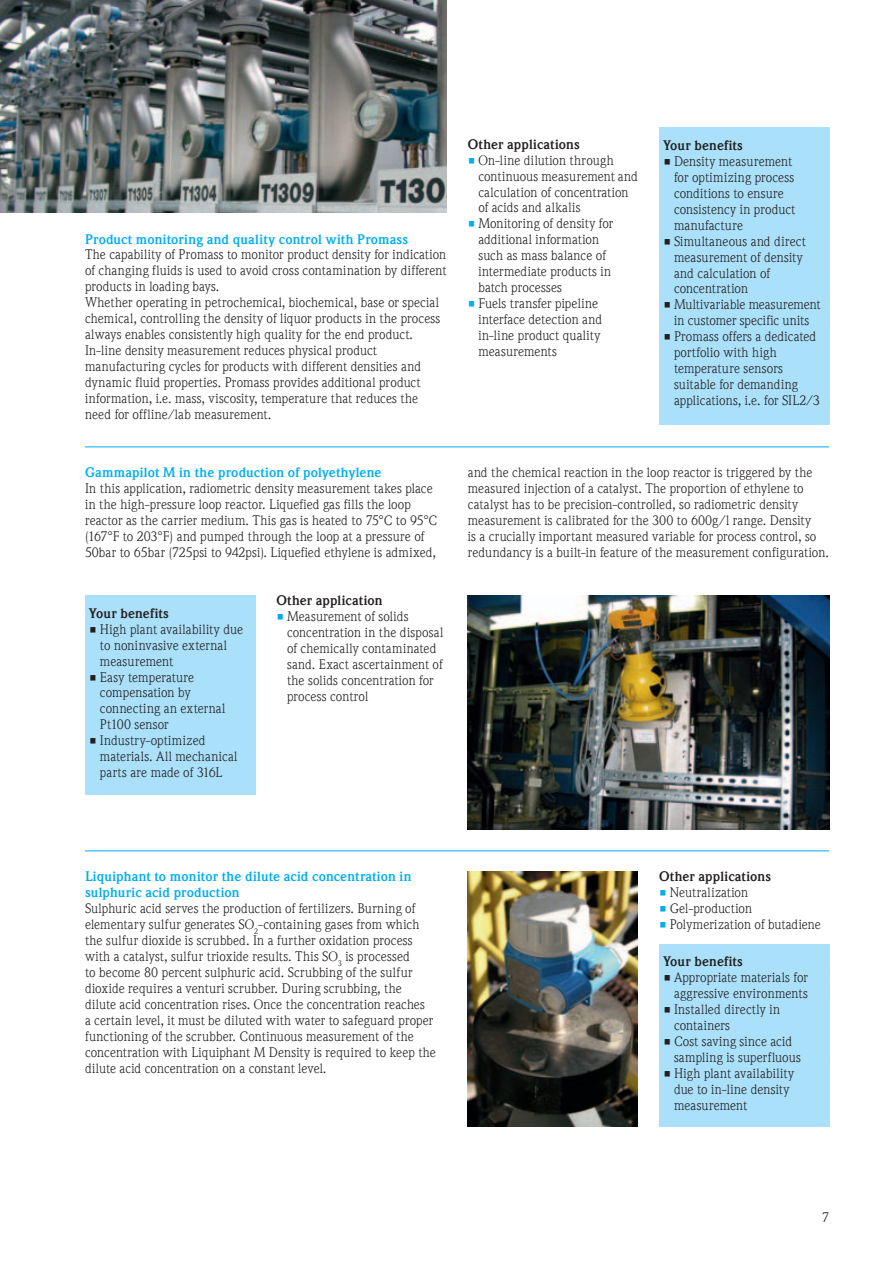
<style>
.page{position:relative;width:893px;height:1263px;background:#fff}
.page>*{position:absolute;margin:0;border:0;box-sizing:border-box;transform-origin:0 0}
.t1{font:13.5px/15.9px "E+H Weidemann Com";letter-spacing:.01em;color:#231f20}
.t2{font:700 13.5px/15.9px "E+H Weidemann Com";letter-spacing:.01em;color:#00aeef}
.t3{font:700 13.5px "E+H Weidemann Com";letter-spacing:.01em;color:#231f20}
.s1{color:#00aeef}
</style>
<div class="page">
<img style="left:0;top:0;width:446px;height:212px">
<img style="left:468px;top:595px;width:361px;height:234px">
<img style="left:468px;top:872px;width:170px;height:255px">
<hr style="left:85px;top:446px;width:744px;height:1px;background:#00aceb">
<hr style="left:85px;top:850px;width:744px;height:1px;background:#00aceb">
<div style="left:659px;top:128px;width:170px;height:297px;background:#aae0f9"></div>
<div style="left:85px;top:595px;width:170px;height:200px;background:#aae0f9"></div>
<div style="left:659px;top:944px;width:170px;height:183px;background:#aae0f9"></div>
<p class="t2" style="left:85px;top:232px;width:325px">Product monitoring and quality control with Promass</p>
<p class="t1" style="left:85px;top:248px;width:363px">The capability of Promass to monitor product density for indication of changing fluids is used to avoid cross contamination by different products in loading bays.<br>Whether operating in petrochemical, biochemical, base or special chemical, controlling the density of liquor products in the process always enables consistently high quality for the end product.<br>In-line density measurement reduces physical product manufacturing cycles for products with different densities and dynamic fluid properties. Promass provides additional product information, i.e. mass, viscosity, temperature that reduces the need for offline/lab measurement.</p>
<p class="t2" style="left:85px;top:466px;width:298px">Gammapilot M in the production of polyethylene</p>
<p class="t1" style="left:85px;top:482px;width:354px">In this application, radiometric density measurement takes place in the high-pressure loop reactor. Liquefied gas fills the loop reactor as the carrier medium. This gas is heated to 75°C to 95°C (167°F to 203°F) and pumped through the loop at a pressure of 50bar to 65bar (725psi to 942psi). Liquefied ethylene is admixed,</p>
<p class="t3" style="left:89px;top:608px;width:81px">Your benefits</p>
<p class="t1" style="left:100px;top:622px;width:145px;text-indent:-11px">• High plant availability due to noninvasive external measurement</p>
<p class="t1" style="left:100px;top:670px;width:127px;text-indent:-11px">• Easy temperature compensation by connecting an external<br>Pt100 sensor</p>
<p class="t1" style="left:100px;top:734px;width:139px;text-indent:-11px">• Industry-optimized materials. All mechanical parts are made of 316L</p>
<p class="t3" style="left:276px;top:595px;width:108px">Other application</p>
<p class="t1" style="left:287px;top:609px;width:158px;text-indent:-11px"><span class="s1">•</span> Measurement of solids concentration in the disposal of chemically contaminated sand. Exact ascertainment of the solids concentration for process control</p>
<p class="t3" style="left:468px;top:139px;width:114px">Other applications</p>
<p class="t1" style="left:478px;top:153px;width:161px;text-indent:-11px"><span class="s1">•</span> On-line dilution through continuous measurement and calculation of concentration of acids and alkalis</p>
<p class="t1" style="left:478px;top:217px;width:137px;text-indent:-11px"><span class="s1">•</span> Monitoring of density for additional information such as mass balance of intermediate products in batch processes</p>
<p class="t1" style="left:478px;top:297px;width:125px;text-indent:-11px"><span class="s1">•</span> Fuels transfer pipeline interface detection and in-line product quality measurements</p>
<p class="t3" style="left:663px;top:140px;width:81px">Your benefits</p>
<p class="t1" style="left:674px;top:154px;width:123px;text-indent:-11px">• Density measurement for optimizing process conditions to ensure consistency in product manufacture</p>
<p class="t1" style="left:674px;top:234px;width:133px;text-indent:-11px">• Simultaneous and direct measurement of density and calculation of concentration</p>
<p class="t1" style="left:663px;top:298px;width:159px;text-align:center">• Multivariable measurement in customer specific units</p>
<p class="t1" style="left:674px;top:330px;width:147px;text-indent:-11px">• Promass offers a dedicated portfolio with high temperature sensors suitable for demanding applications, i.e. for SIL2/3</p>
<p class="t1" style="left:468px;top:466px;width:363px">and the chemical reaction in the loop reactor is triggered by the measured injection of a catalyst. The proportion of ethylene to catalyst has to be precision-controlled, so radiometric density measurement is calibrated for the 300 to 600g/l range. Density<br>is a crucially important measured variable for process control, so redundancy is a built-in feature of the measurement configuration.</p>
<p class="t2" style="left:85px;top:870px;width:328px">Liquiphant to monitor the dilute acid concentration in sulphuric acid production</p>
<p class="t1" style="left:85px;top:902px;width:352px">Sulphuric acid serves the production of fertilizers. Burning of elementary sulfur generates SO<sub>2</sub>-containing gases from which the sulfur dioxide is scrubbed. In a further oxidation process with a catalyst, sulfur trioxide results. This SO<sub>3</sub> is processed<br>to become 80 percent sulphuric acid. Scrubbing of the sulfur dioxide requires a venturi scrubber. During scrubbing, the dilute acid concentration rises. Once the concentration reaches<br>a certain level, it must be diluted with water to safeguard proper functioning of the scrubber. Continuous measurement of the concentration with Liquiphant M Density is required to keep the dilute acid concentration on a constant level.</p>
<p class="t3" style="left:659px;top:872px;width:114px">Other applications</p>
<p class="t1" style="left:659px;top:886px;width:91px"><span class="s1">•</span> Neutralization</p>
<p class="t1" style="left:659px;top:902px;width:94px"><span class="s1">•</span> Gel-production</p>
<p class="t1" style="left:659px;top:918px;width:163px"><span class="s1">•</span> Polymerization of butadiene</p>
<p class="t3" style="left:663px;top:957px;width:81px">Your benefits</p>
<p class="t1" style="left:663px;top:971px;width:146px;text-align:right">• Appropriate materials for aggressive environments</p>
<p class="t1" style="left:674px;top:1003px;width:108px;text-indent:-11px">• Installed directly in containers</p>
<p class="t1" style="left:674px;top:1035px;width:128px;text-indent:-11px">• Cost saving since acid sampling is superfluous</p>
<p class="t1" style="left:674px;top:1067px;width:121px;text-indent:-11px">• High plant availability due to in-line density measurement</p>
<p class="t1" style="left:822px;top:1210px;width:9px">7</p>
</div>
